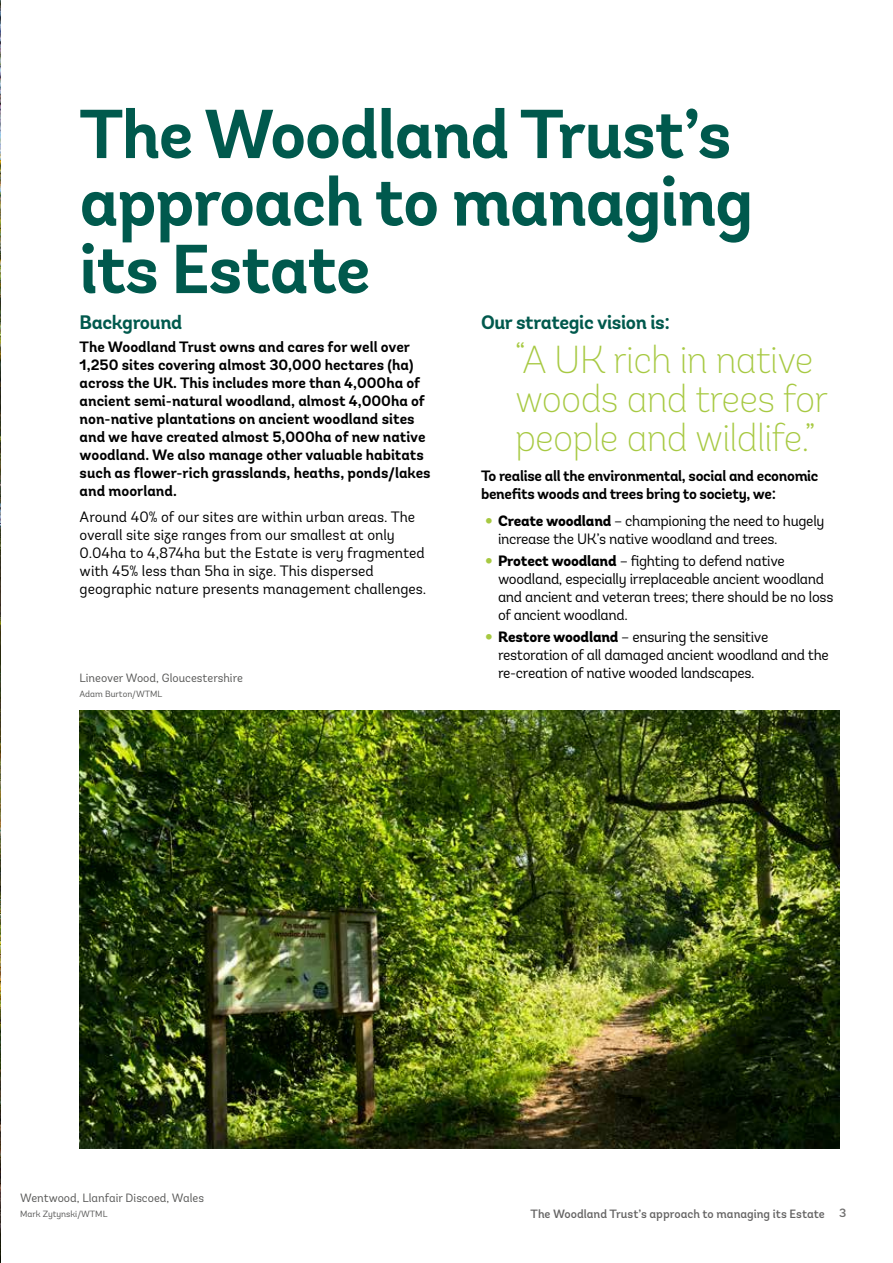
<style>
.page{position:relative;width:893px;height:1263px;background:#fff}
.page>*{position:absolute;margin:0;border:0;box-sizing:border-box;transform-origin:0 0}
.Main_title_header{font:700 69px/67.5px "Andes";letter-spacing:-.02em;color:#00594d}
.Quote_copy{font:200 39px/39px "Andes";letter-spacing:-.02em;color:#a7c942}
.Section_title{font:700 19.5px "Andes";letter-spacing:-.02em;color:#00594d}
.Bold_copy{font:700 15px/18px "Andes";color:#000}
.Body_copy{font:15px/18px "Andes";letter-spacing:-.02em;color:#000}
.Body_copy-2{font:15px/18px "Andes";color:#000}
.Bold_copy-2{font:700 15px/18px "Andes";letter-spacing:-.02em;color:#000}
.t1{font:12px "Andes";color:#575756}
.t2{font:500 12px "Andes";color:#646363}
.Image_reference{font:9px "Andes";color:#575756}
.s1{font-weight:900;font-size:18px;color:#a7c942}
.s2{font-weight:800}
.s3{color:#706f6f}
</style>
<div class="page">
<img style="left:0;top:0;width:1px;height:1263px">
<img style="left:80px;top:710px;width:759px;height:438px">
<p class="Main_title_header" style="left:80px;top:103px;width:675px">The Woodland Trust’s approach to managing its Estate</p>
<p class="Section_title" style="left:80px;top:310px;width:104px">Background</p>
<p class="Bold_copy" style="left:80px;top:338px;width:353px">The Woodland Trust owns and cares for well over 1,250 sites covering almost 30,000 hectares (ha) across the UK. This includes more than 4,000ha of ancient semi-natural woodland, almost 4,000ha of non-native plantations on ancient woodland sites and we have created almost 5,000ha of new native woodland. We also manage other valuable habitats such as flower-rich grasslands, heaths, ponds/lakes and moorland.</p>
<p class="Body_copy-2" style="left:80px;top:508px;width:348px">Around 40% of our sites are within urban areas. The overall site size ranges from our smallest at only 0.04ha to 4,874ha but the Estate is very fragmented with 45% less than 5ha in size. This dispersed geographic nature presents management challenges.</p>
<p class="Section_title" style="left:481px;top:310px;width:191px">Our strategic vision is:</p>
<p class="Quote_copy" style="left:515px;top:340px;width:315px">“A UK rich in native woods and trees for people and wildlife.”</p>
<p class="Bold_copy-2" style="left:481px;top:468px;width:339px">To realise all the environmental, social and economic benefits woods and trees bring to society, we:</p>
<p class="Body_copy" style="left:498px;top:512px;width:328px;text-indent:-13px"><span class="s1">•</span> <span class="s2">Create woodland</span> – championing the need to hugely increase the UK’s native woodland and trees.</p>
<p class="Body_copy" style="left:498px;top:552px;width:337px;text-indent:-13px"><span class="s1">•</span> <span class="s2">Protect woodland</span> – fighting to defend native woodland, especially irreplaceable ancient woodland and ancient and veteran trees; there should be no loss of ancient woodland.</p>
<p class="Body_copy" style="left:498px;top:628px;width:332px;text-indent:-13px"><span class="s1">•</span> <span class="s2">Restore woodland</span> – ensuring the sensitive restoration of all damaged ancient woodland and the re-creation of native wooded landscapes.</p>
<p class="t1" style="left:80px;top:671px;width:165px">Lineover Wood, Gloucestershire</p>
<p class="Image_reference" style="left:80px;top:689px;width:84px">Adam Burton/WTML</p>
<p class="t1" style="left:20px;top:1191px;width:185px">Wentwood, Llanfair Discoed, Wales</p>
<p class="Image_reference" style="left:20px;top:1208px;width:89px">Mark Zytynski/WTML</p>
<p class="t2" style="left:531px;top:1206px;width:317px">The Woodland Trust’s approach to managing its Estate <span class="s3">3</span></p>
</div>
